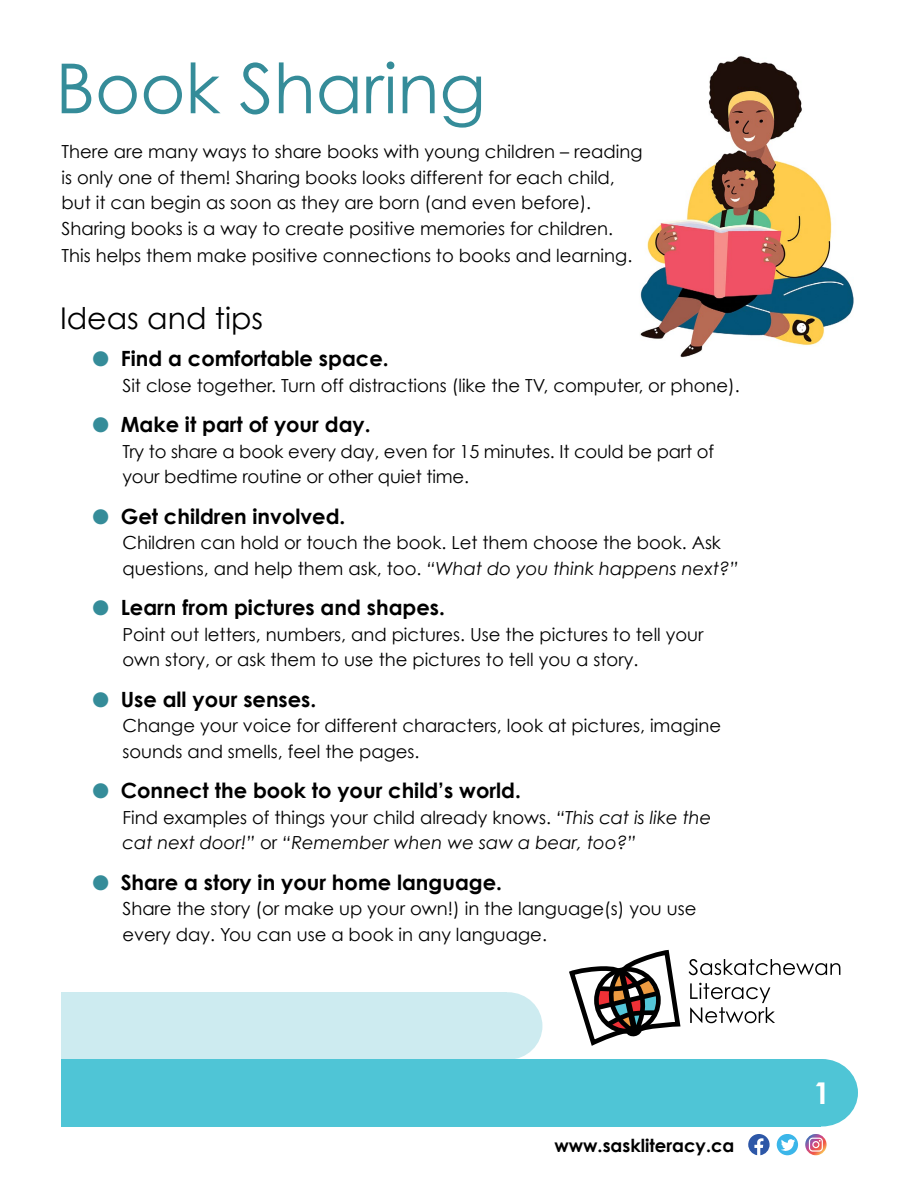
<style>
.page{position:relative;width:918px;height:1188px;background:#fff}
.page>*{position:absolute;margin:0;border:0;box-sizing:border-box;transform-origin:0 0}
.t1{font:69px "Century Gothic";color:#358c99}
.t2{font:30px "Century Gothic";color:#000}
.t3{font:700 30px "Century Gothic";color:#fff}
.t4{font:700 21px "Century Gothic";color:#000}
.t5{font:18px/25.5px "Century Gothic";color:#000}
.t6{font:italic 18px/25.5px "Century Gothic";color:#000}
.t7{font:700 18px "Century Gothic";color:#000}
.s1{color:#358c99}
.s2{font-style:italic}
.s3{font-style:normal}
</style>
<div class="page">
<img style="left:640px;top:56px;width:214px;height:302px">
<div style="left:473px;top:992px;width:69px;height:68px;background:#cdebf0;border-radius:50%"></div>
<div style="left:62px;top:992px;width:445px;height:68px;background:#cdebf0"></div>
<svg style="left:569px;top:949px;width:112px;height:97px"></svg>
<svg style="left:689px;top:959px;width:151px;height:16px"></svg>
<svg style="left:690px;top:983px;width:85px;height:40px"></svg>
<div style="left:62px;top:1059px;width:759px;height:67px;background:#4fc5d6"></div>
<div style="left:786px;top:1059px;width:72px;height:67px;background:#4fc5d6;border-radius:50%"></div>
<svg style="left:748px;top:1134px;width:22px;height:21px"></svg>
<div style="left:777px;top:1134px;width:21px;height:21px;background:#3bb6e9;border-radius:50%"></div>
<svg style="left:781px;top:1139px;width:14px;height:14px"></svg>
<svg style="left:805px;top:1134px;width:22px;height:21px"></svg>
<svg style="left:809px;top:1138px;width:14px;height:14px"></svg>
<h1 class="t1" style="left:56px;top:46px;width:432px">Book Sharing</h1>
<p class="t5" style="left:62px;top:138px;width:582px;line-height:26px">There are many ways to share books with young children – reading is only one of them! Sharing books looks different for each child, but it can begin as soon as they are born (and even before).<br>Sharing books is a way to create positive memories for children.<br>This helps them make positive connections to books and learning.</p>
<h2 class="t2" style="left:60px;top:299px;width:205px">Ideas and tips</h2>
<p class="t4" style="left:92px;top:345px;width:298px"><span class="s1">●</span> Find a comfortable space.</p>
<p class="t5" style="left:122px;top:372px;width:619px">Sit close together. Turn off distractions (like the TV, computer, or phone).</p>
<p class="t4" style="left:92px;top:411px;width:280px"><span class="s1">●</span> Make it part of your day.</p>
<p class="t5" style="left:122px;top:438px;width:593px">Try to share a book every day, even for 15 minutes. It could be part of your bedtime routine or other quiet time.</p>
<p class="t4" style="left:92px;top:503px;width:255px"><span class="s1">●</span> Get children involved.</p>
<p class="t5" style="left:122px;top:530px;width:618px">Children can hold or touch the book. Let them choose the book. Ask questions, and help them ask, too. <span class="s2">“What do you think happens next?”</span></p>
<p class="t4" style="left:92px;top:594px;width:354px"><span class="s1">●</span> Learn from pictures and shapes.</p>
<p class="t5" style="left:122px;top:621px;width:583px">Point out letters, numbers, and pictures. Use the pictures to tell your own story, or ask them to use the pictures to tell you a story.</p>
<p class="t4" style="left:92px;top:686px;width:226px"><span class="s1">●</span> Use all your senses.</p>
<p class="t5" style="left:122px;top:713px;width:600px">Change your voice for different characters, look at pictures, imagine sounds and smells, feel the pages.</p>
<p class="t4" style="left:92px;top:777px;width:430px"><span class="s1">●</span> Connect the book to your child’s world.</p>
<p class="t6" style="left:122px;top:804px;width:591px"><span class="s3">Find examples of things your child already knows.</span> “This cat is like the cat next door!” <span class="s3">or</span> “Remember when we saw a bear, too?”</p>
<p class="t4" style="left:92px;top:869px;width:411px"><span class="s1">●</span> Share a story in your home language.</p>
<p class="t5" style="left:122px;top:896px;width:575px">Share the story (or make up your own!) in the language(s) you use every day. You can use a book in any language.</p>
<p class="t7" style="left:554px;top:1134px;width:182px">www.saskliteracy.ca</p>
<h2 class="t3" style="left:814px;top:1074px;width:18px">1</h2>
</div>
